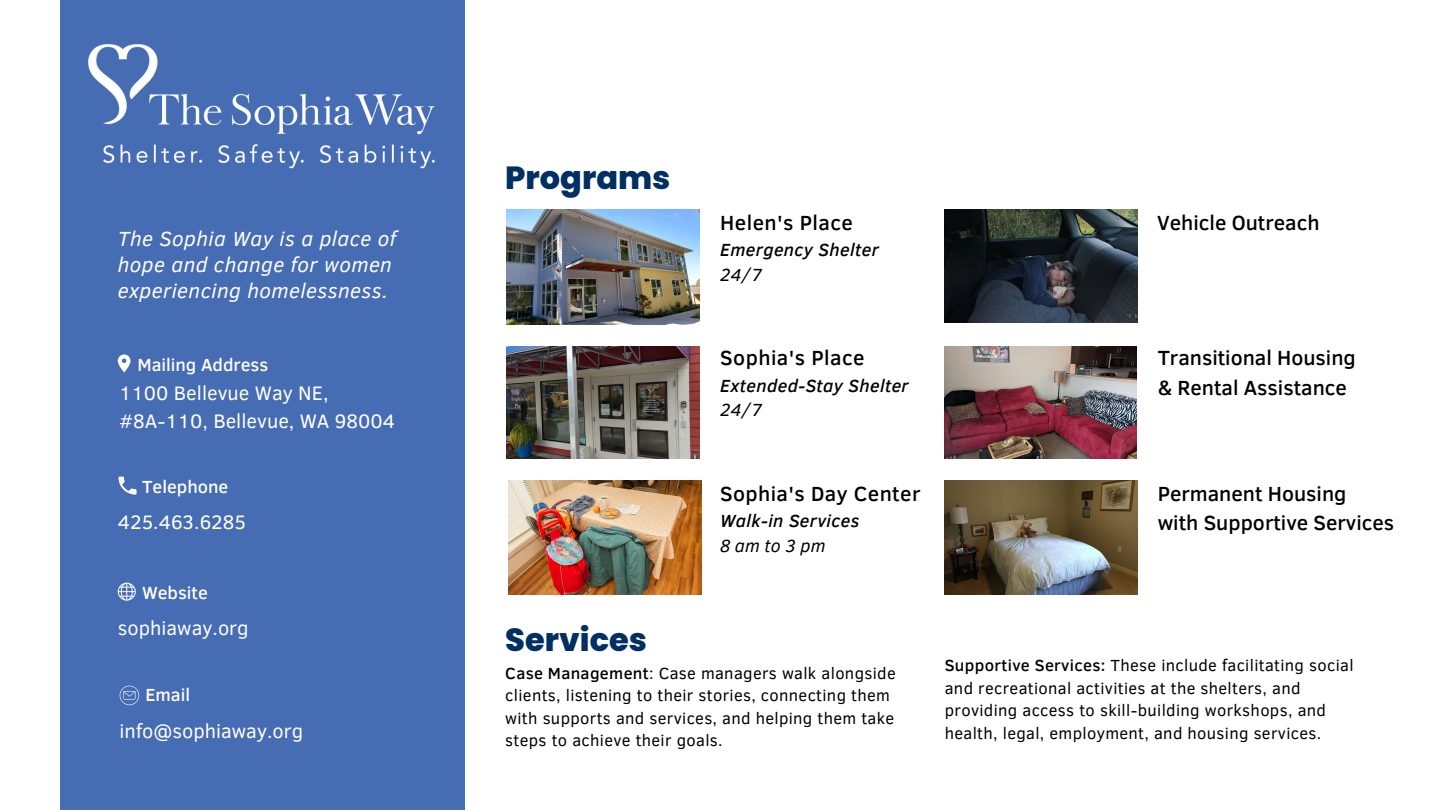
<style>
.page{position:relative;width:1440px;height:810px;background:#fff}
.page>*{position:absolute;margin:0;border:0;box-sizing:border-box;transform-origin:0 0}
.t1{font:800 32px "Poppins";color:#002f64}
.t2{font:500 21px/29.2px "Clear Sans";color:#000}
.t3{font:italic 21px/26.2px "Clear Sans";letter-spacing:.02em;color:#fff}
.t4{font:500 21px "Clear Sans";letter-spacing:.02em;color:#000}
.t5{font:20px/27.8px "Clear Sans";color:#fff}
.t6{font:italic 500 18px "Clear Sans";letter-spacing:.02em;color:#000}
.t7{font:500 18px "Clear Sans";color:#fff}
.t8{font:italic 18px "Clear Sans";color:#000}
.t9{font:16.5px/22.5px "Clear Sans";letter-spacing:.02em;color:#000}
.s1{font-weight:500}
</style>
<div class="page">
<div style="left:60px;top:0;width:405px;height:810px;background:#466cb4"></div>
<img style="left:507px;top:210px;width:193px;height:114px">
<img style="left:944px;top:210px;width:193px;height:113px">
<img style="left:507px;top:346px;width:192px;height:113px">
<img style="left:508px;top:481px;width:193px;height:114px">
<img style="left:944px;top:346px;width:193px;height:113px">
<img style="left:945px;top:481px;width:192px;height:114px">
<svg style="left:118px;top:354px;width:13px;height:18px"></svg>
<svg style="left:119px;top:477px;width:18px;height:18px"></svg>
<svg style="left:118px;top:583px;width:18px;height:18px"></svg>
<svg style="left:120px;top:686px;width:19px;height:19px"></svg>
<img style="left:88px;top:44px;width:347px;height:125px">
<p class="t3" style="left:118px;top:224px;width:280px">The Sophia Way is a place of hope and change for women experiencing homelessness.</p>
<p class="t7" style="left:137px;top:351px;width:132px">Mailing Address</p>
<p class="t5" style="left:119px;top:378px;width:277px">1100 Bellevue Way NE, #8A-110, Bellevue, WA 98004</p>
<p class="t7" style="left:142px;top:473px;width:88px">Telephone</p>
<p class="t5" style="left:118px;top:507px;width:130px">425.463.6285</p>
<p class="t7" style="left:142px;top:579px;width:67px">Website</p>
<p class="t5" style="left:118px;top:613px;width:132px">sophiaway.org</p>
<p class="t7" style="left:145px;top:682px;width:46px">Email</p>
<p class="t5" style="left:120px;top:716px;width:185px">info@sophiaway.org</p>
<h1 class="t1" style="left:505px;top:155px;width:167px">Programs</h1>
<h1 class="t1" style="left:505px;top:618px;width:143px">Services</h1>
<p class="t4" style="left:720px;top:207px;width:134px">Helen's Place</p>
<p class="t6" style="left:720px;top:237px;width:160px">Emergency Shelter</p>
<p class="t8" style="left:720px;top:262px;width:43px">24/7</p>
<p class="t4" style="left:720px;top:343px;width:146px">Sophia's Place</p>
<p class="t6" style="left:720px;top:372px;width:190px">Extended-Stay Shelter</p>
<p class="t8" style="left:720px;top:397px;width:43px">24/7</p>
<p class="t4" style="left:720px;top:478px;width:202px">Sophia's Day Center</p>
<p class="t6" style="left:720px;top:508px;width:141px">Walk-in Services</p>
<p class="t8" style="left:720px;top:533px;width:107px">8 am to 3 pm</p>
<p class="t2" style="left:1157px;top:207px;width:164px">Vehicle Outreach</p>
<p class="t2" style="left:1158px;top:342px;width:200px">Transitional Housing &amp; Rental Assistance</p>
<p class="t2" style="left:1158px;top:478px;width:238px">Permanent Housing<br>with Supportive Services</p>
<p class="t9" style="left:505px;top:661px;width:392px"><span class="s1">Case Management</span>: Case managers walk alongside clients, listening to their stories, connecting them with supports and services, and helping them take steps to achieve their goals.</p>
<p class="t9" style="left:945px;top:653px;width:410px"><span class="s1">Supportive Services:</span> These include facilitating social and recreational activities at the shelters, and providing access to skill-building workshops, and health, legal, employment, and housing services.</p>
</div>
